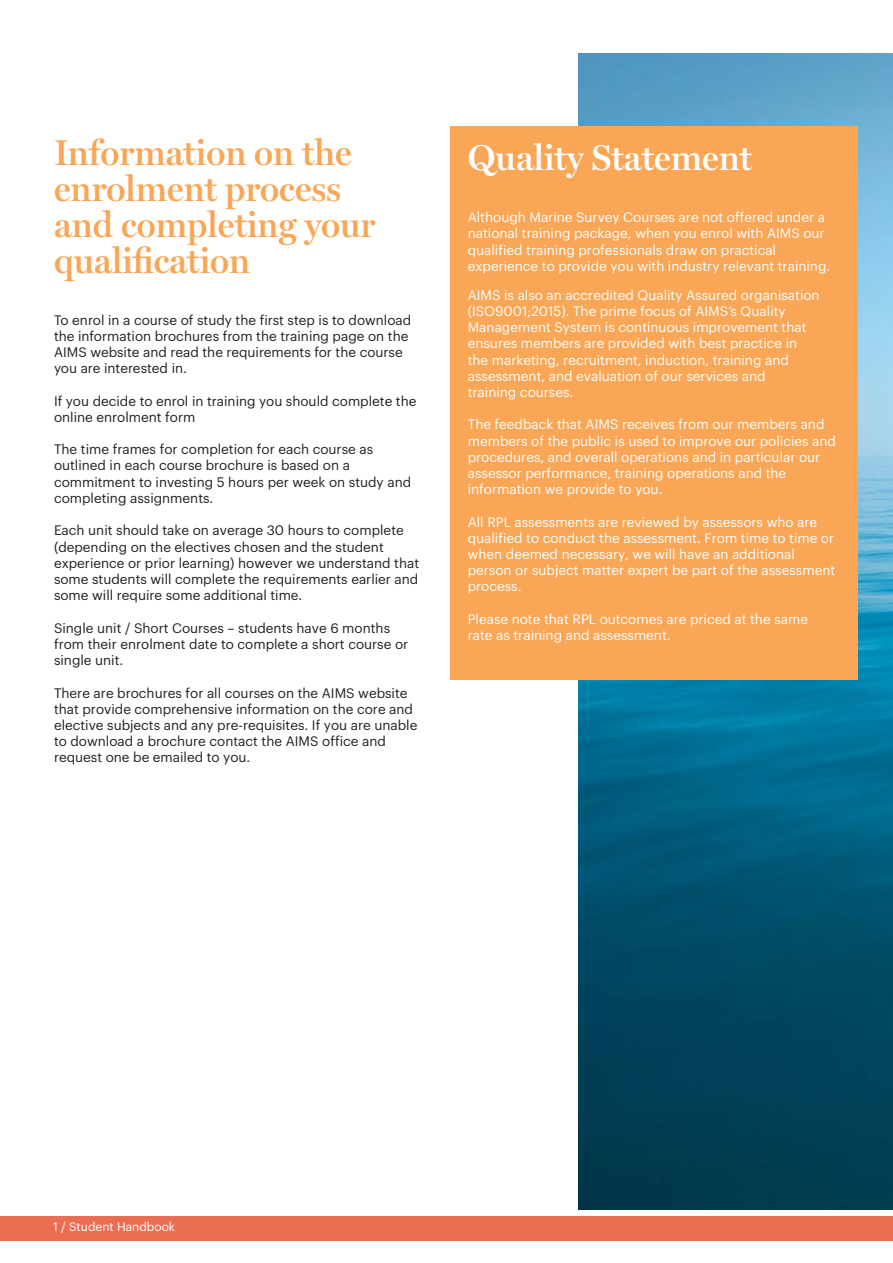
<style>
.page{position:relative;width:893px;height:1263px;background:#fff}
.page>*{position:absolute;margin:0;border:0;box-sizing:border-box;transform-origin:0 0}
.t1{font:600 36px/36px "Miller Display";color:#f9a656}
.t2{font:600 36px "Miller Display";color:#fff}
.t3{font:13.5px/16.2px "Graphik";color:#fff}
.t4{font:13.5px/16.2px "Graphik";color:#231f20}
.t5{font:12px "Graphik";color:#fff}
</style>
<div class="page">
<img style="left:578px;top:53px;width:315px;height:1156px">
<div style="left:451px;top:126px;width:407px;height:554px;background:#f9a656"></div>
<div style="left:0;top:1216px;width:893px;height:25px;background:#ec6e52"></div>
<p class="t1" style="left:54px;top:134px;width:323px">Information on the enrolment process and completing your qualification</p>
<p class="t4" style="left:54px;top:311px;width:359px">To enrol in a course of study the first step is to download the information brochures from the training page on the AIMS website and read the requirements for the course you are interested in.</p>
<p class="t4" style="left:54px;top:392px;width:364px">If you decide to enrol in training you should complete the online enrolment form</p>
<p class="t4" style="left:54px;top:440px;width:359px">The time frames for completion for each course as outlined in each course brochure is based on a commitment to investing 5 hours per week on study and completing assignments.</p>
<p class="t4" style="left:54px;top:521px;width:367px">Each unit should take on average 30 hours to complete (depending on the electives chosen and the student experience or prior learning) however we understand that some students will complete the requirements earlier and some will require some additional time.</p>
<p class="t4" style="left:54px;top:619px;width:356px">Single unit / Short Courses – students have 6 months from their enrolment date to complete a short course or single unit.</p>
<p class="t4" style="left:54px;top:683px;width:365px">There are brochures for all courses on the AIMS website that provide comprehensive information on the core and elective subjects and any pre-requisites. If you are unable to download a brochure contact the AIMS office and request one be emailed to you.</p>
<p class="t2" style="left:468px;top:136px;width:286px">Quality Statement</p>
<p class="t3" style="left:468px;top:208px;width:364px">Although Marine Survey Courses are not offered under a national training package, when you enrol with AIMS our qualified training professionals draw on practical experience to provide you with industry relevant training.</p>
<p class="t3" style="left:468px;top:286px;width:353px">AIMS is also an accredited Quality Assured organisation (ISO9001;2015). The prime focus of AIMS’s Quality Management System is continuous improvement that ensures members are provided with best practice in the marketing, recruitment, induction, training and assessment, and evaluation of our services and<br>training courses.</p>
<p class="t3" style="left:468px;top:415px;width:370px">The feedback that AIMS receives from our members and members of the public is used to improve our policies and procedures, and overall operations and in particular our assessor performance, training operations and the information we provide to you.</p>
<p class="t3" style="left:468px;top:512px;width:369px">All RPL assessments are reviewed by assessors who are qualified to conduct the assessment. From time to time or when deemed necessary, we will have an additional person or subject matter expert be part of the assessment process.</p>
<p class="t3" style="left:468px;top:610px;width:342px">Please note that RPL outcomes are priced at the same rate as training and assessment.</p>
<p class="t5" style="left:53px;top:1218px;width:124px">1 / Student Handbook</p>
</div>
